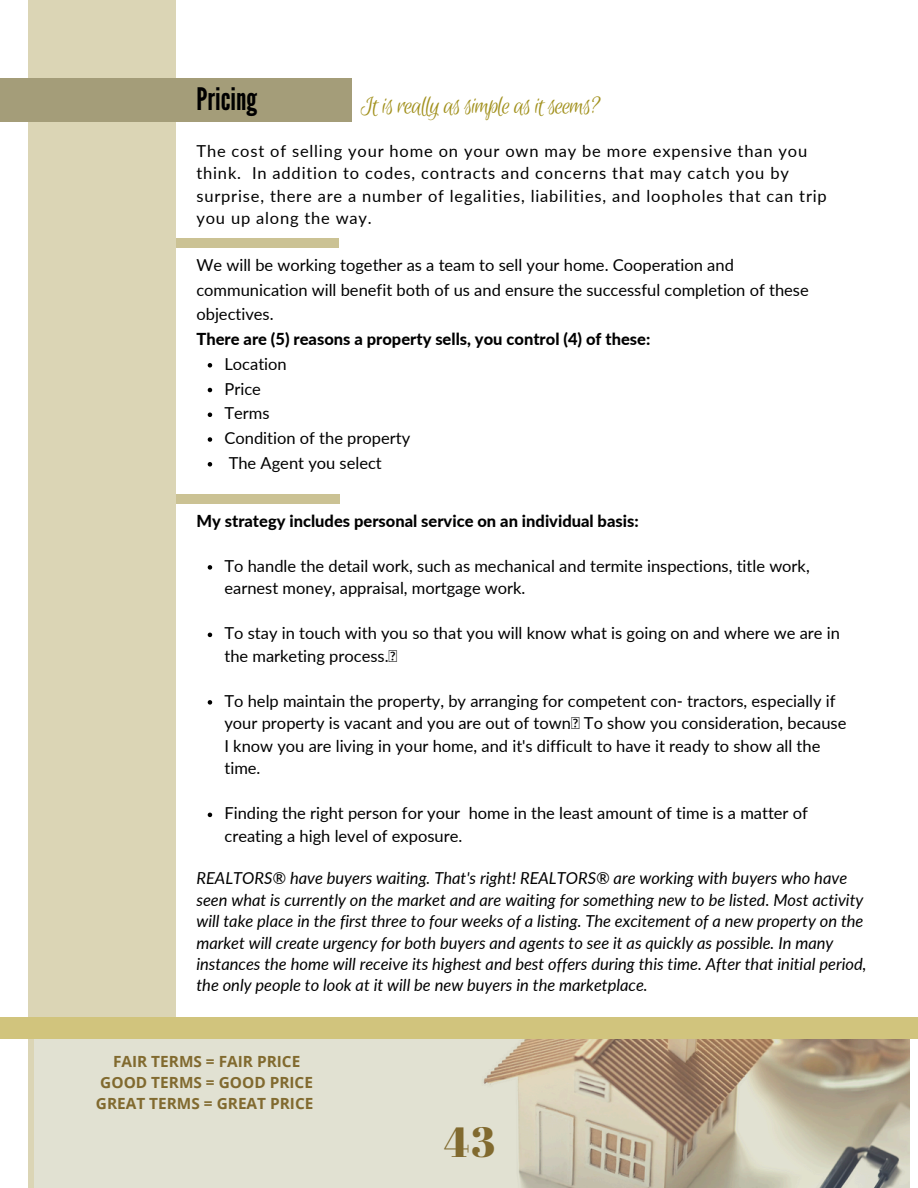
<style>
.page{position:relative;width:918px;height:1188px;background:#fff}
.page>*{position:absolute;margin:0;border:0;box-sizing:border-box;transform-origin:0 0}
.t1{font:42.3px "Abril Fatface";color:#816a2f}
.t2{font:30.9px "League Gothic";color:#000}
.t3{font:26.85px "Euphoria Script";letter-spacing:-.04em;color:#a2911e}
.t4{font:16.5px/22.5px "Lato";color:#000}
.t5{font:italic 16.5px/21.3px "Lato";color:#000}
.t6{font:16.5px/22.5px "Lato";letter-spacing:.05em;color:#000}
.t7{font:800 16.5px "Lato";color:#000}
.t8{font:700 15.45px/21.3px "Open Sans";color:#816a2f;text-align:center}
</style>
<div class="page">
<div style="left:176px;top:238px;width:163px;height:9px;background:#cbc294"></div>
<div style="left:28px;top:0;width:148px;height:124px;background:#dbd5b5"></div>
<div style="left:176px;top:494px;width:163px;height:9px;background:#cbc294"></div>
<div style="left:28px;top:122px;width:148px;height:674px;background:#dbd5b5"></div>
<div style="left:28px;top:789px;width:148px;height:399px;background:#dbd5b5"></div>
<div style="left:0;top:78px;width:352px;height:44px;background:#a49d79"></div>
<img style="left:35px;top:1039px;width:874px;height:148px">
<div style="left:0;top:1017px;width:918px;height:22px;background:#d1c47d"></div>
<svg style="left:208px;top:565px;width:4px;height:5px"></svg>
<svg style="left:208px;top:633px;width:4px;height:4px"></svg>
<svg style="left:208px;top:700px;width:4px;height:5px"></svg>
<svg style="left:208px;top:813px;width:4px;height:4px"></svg>
<svg style="left:208px;top:363px;width:4px;height:5px"></svg>
<svg style="left:208px;top:388px;width:4px;height:4px"></svg>
<svg style="left:208px;top:413px;width:4px;height:4px"></svg>
<svg style="left:208px;top:437px;width:4px;height:5px"></svg>
<svg style="left:208px;top:462px;width:4px;height:5px"></svg>
<p class="t2" style="left:197px;top:81px;width:62px">Pricing</p>
<p class="t3" style="left:361px;top:91px;width:241px">It is really as simple as it seems?</p>
<p class="t6" style="left:196px;top:139px;width:632px">The cost of selling your home on your own may be more expensive than you think. In addition to codes, contracts and concerns that may catch you by surprise, there are a number of legalities, liabilities, and loopholes that can trip you up along the way.</p>
<p class="t4" style="left:196px;top:252px;width:614px;line-height:24.8px">We will be working together as a team to sell your home. Cooperation and communication will benefit both of us and ensure the successful completion of these objectives.</p>
<p class="t7" style="left:196px;top:329px;width:455px">There are (5) reasons a property sells, you control (4) of these:</p>
<p class="t4" style="left:224px;top:352px;width:64px">Location</p>
<p class="t4" style="left:224px;top:377px;width:38px">Price</p>
<h4 class="t4" style="left:224px;top:402px;width:47px">Terms</h4>
<p class="t4" style="left:224px;top:426px;width:187px">Condition of the property</p>
<p class="t4" style="left:229px;top:451px;width:155px">The Agent you select</p>
<p class="t7" style="left:196px;top:511px;width:444px">My strategy includes personal service on an individual basis:</p>
<p class="t4" style="left:224px;top:554px;width:587px">To handle the detail work, such as mechanical and termite inspections, title work, earnest money, appraisal, mortgage work.</p>
<p class="t4" style="left:224px;top:622px;width:617px">To stay in touch with you so that you will know what is going on and where we are in the marketing process.</p>
<p class="t4" style="left:224px;top:689px;width:624px">To help maintain the property, by arranging for competent con- tractors, especially if your property is vacant and you are out of town To show you consideration, because I know you are living in your home, and it's difficult to have it ready to show all the time.</p>
<p class="t4" style="left:224px;top:802px;width:585px">Finding the right person for your home in the least amount of time is a matter of creating a high level of exposure.</p>
<p class="t5" style="left:196px;top:867px;width:672px">REALTORS® have buyers waiting. That's right! REALTORS® are working with buyers who have seen what is currently on the market and are waiting for something new to be listed. Most activity will take place in the first three to four weeks of a listing. The excitement of a new property on the market will create urgency for both buyers and agents to see it as quickly as possible. In many instances the home will receive its highest and best offers during this time. After that initial period, the only people to look at it will be new buyers in the marketplace.</p>
<p class="t8" style="left:96px;top:1050px;width:219px">FAIR TERMS = FAIR PRICE<br>GOOD TERMS = GOOD PRICE<br>GREAT TERMS = GREAT PRICE</p>
<h3 class="t1" style="left:444px;top:1112px;width:52px">43</h3>
</div>
